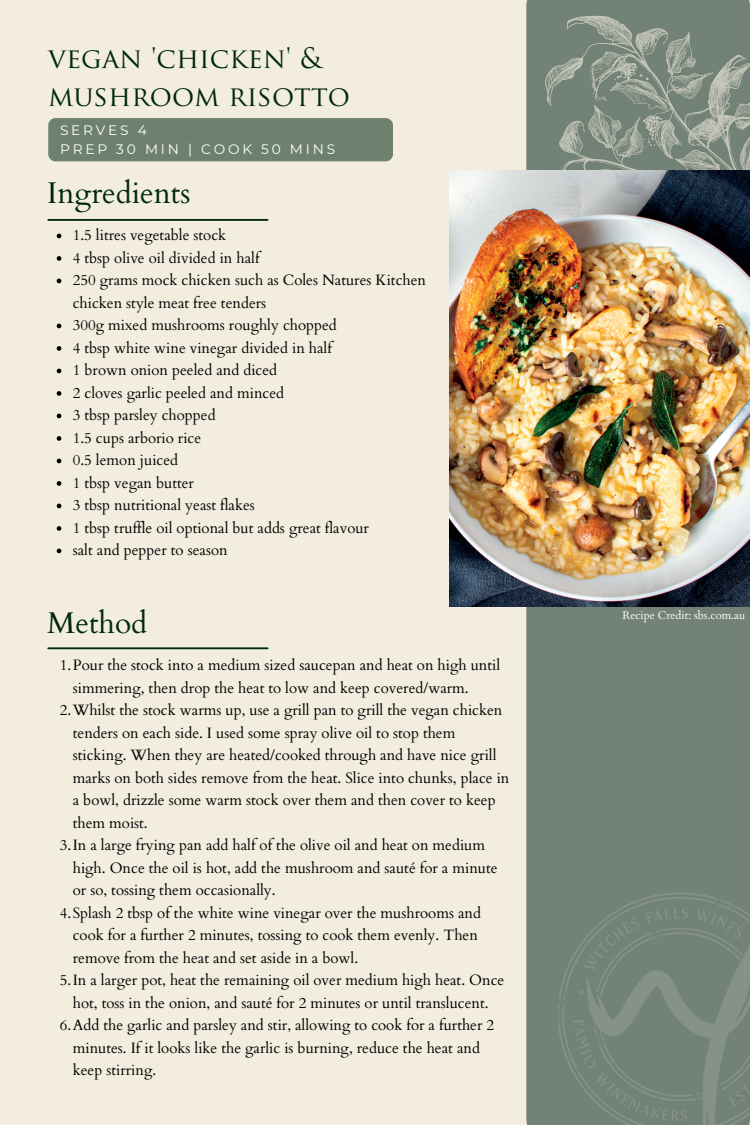
<style>
.page{position:relative;width:750px;height:1125px;background:#f3eddf}
.page>*{position:absolute;margin:0;border:0;box-sizing:border-box;transform-origin:0 0}
.t1{font:30px "Cardo";color:#002811}
.t2{font:27.5px/38.5px "Trajan Pro";color:#002811}
.t3{font:15px/22.5px "Cardo";color:#000}
.t4{font:13.75px/18.8px "Montserrat";letter-spacing:.2em;color:#fff}
.t5{font:11.25px "Cardo";color:#fff}
</style>
<div class="page">
<div style="left:526px;top:0;width:224px;height:1125px;background:#738276"></div>
<img style="left:554px;top:882px;width:196px;height:243px">
<img style="left:526px;top:6px;width:224px;height:164px">
<img style="left:449px;top:170px;width:301px;height:436px">
<div style="left:48px;top:118px;width:345px;height:43px;background:#6e816e;border-radius:7px"></div>
<hr style="left:48px;top:647px;width:220px;height:2px;background:#002e15">
<hr style="left:48px;top:219px;width:220px;height:2px;background:#002811">
<svg style="left:57px;top:234px;width:4px;height:4px"></svg>
<svg style="left:57px;top:256px;width:4px;height:5px"></svg>
<svg style="left:57px;top:279px;width:4px;height:4px"></svg>
<svg style="left:57px;top:324px;width:4px;height:4px"></svg>
<svg style="left:57px;top:346px;width:4px;height:5px"></svg>
<svg style="left:57px;top:369px;width:4px;height:4px"></svg>
<svg style="left:57px;top:391px;width:4px;height:5px"></svg>
<svg style="left:57px;top:414px;width:4px;height:4px"></svg>
<svg style="left:57px;top:436px;width:4px;height:5px"></svg>
<svg style="left:57px;top:459px;width:4px;height:4px"></svg>
<svg style="left:57px;top:481px;width:4px;height:5px"></svg>
<svg style="left:57px;top:504px;width:4px;height:4px"></svg>
<svg style="left:57px;top:526px;width:4px;height:5px"></svg>
<svg style="left:57px;top:549px;width:4px;height:4px"></svg>
<h2 class="t2" style="left:48px;top:41px;width:303px">VEGAN 'CHICKEN' &amp;<br>MUSHROOM RISOTTO</h2>
<p class="t4" style="left:60px;top:120px;width:277px">SERVES 4<br>PREP 30 MIN | COOK 50 MINS</p>
<h1 class="t1" style="left:47px;top:173px;width:145px">Ingredients</h1>
<p class="t3" style="left:73px;top:224px;width:355px">1.5 litres vegetable stock<br>4 tbsp olive oil divided in half<br>250 grams mock chicken such as Coles Natures Kitchen chicken style meat free tenders<br>300g mixed mushrooms roughly chopped<br>4 tbsp white wine vinegar divided in half<br>1 brown onion peeled and diced<br>2 cloves garlic peeled and minced<br>3 tbsp parsley chopped<br>1.5 cups arborio rice<br>0.5 lemon juiced<br>1 tbsp vegan butter<br>3 tbsp nutritional yeast flakes<br>1 tbsp truffle oil optional but adds great flavour<br>salt and pepper to season</p>
<h1 class="t1" style="left:47px;top:603px;width:101px">Method</h1>
<p class="t3" style="left:60px;top:654px;width:442px">1.Pour the stock into a medium sized saucepan and heat on high until</p>
<p class="t3" style="left:73px;top:677px;width:397px">simmering, then drop the heat to low and keep covered/warm.</p>
<p class="t3" style="left:60px;top:699px;width:444px">2.Whilst the stock warms up, use a grill pan to grill the vegan chicken</p>
<p class="t3" style="left:73px;top:722px;width:384px">tenders on each side. I used some spray olive oil to stop them</p>
<p class="t3" style="left:73px;top:744px;width:425px">sticking. When they are heated/cooked through and have nice grill</p>
<p class="t3" style="left:73px;top:767px;width:438px">marks on both sides remove from the heat. Slice into chunks, place in</p>
<p class="t3" style="left:73px;top:789px;width:424px">a bowl, drizzle some warm stock over them and then cover to keep</p>
<p class="t3" style="left:73px;top:812px;width:76px">them moist.</p>
<p class="t3" style="left:60px;top:834px;width:427px">3.In a large frying pan add half of the olive oil and heat on medium</p>
<p class="t3" style="left:73px;top:857px;width:426px">high. Once the oil is hot, add the mushroom and sauté for a minute</p>
<p class="t3" style="left:73px;top:879px;width:204px">or so, tossing them occasionally.</p>
<p class="t3" style="left:60px;top:902px;width:423px">4.Splash 2 tbsp of the white wine vinegar over the mushrooms and</p>
<p class="t3" style="left:73px;top:924px;width:407px">cook for a further 2 minutes, tossing to cook them evenly. Then</p>
<p class="t3" style="left:73px;top:947px;width:287px">remove from the heat and set aside in a bowl.</p>
<p class="t3" style="left:60px;top:969px;width:446px">5.In a larger pot, heat the remaining oil over medium high heat. Once</p>
<p class="t3" style="left:73px;top:992px;width:417px">hot, toss in the onion, and sauté for 2 minutes or until translucent.</p>
<p class="t3" style="left:60px;top:1014px;width:436px">6.Add the garlic and parsley and stir, allowing to cook for a further 2</p>
<p class="t3" style="left:73px;top:1037px;width:409px">minutes. If it looks like the garlic is burning, reduce the heat and</p>
<p class="t3" style="left:73px;top:1059px;width:85px">keep stirring.</p>
<p class="t5" style="left:623px;top:608px;width:124px">Recipe Credit: sbs.com.au</p>
</div>
